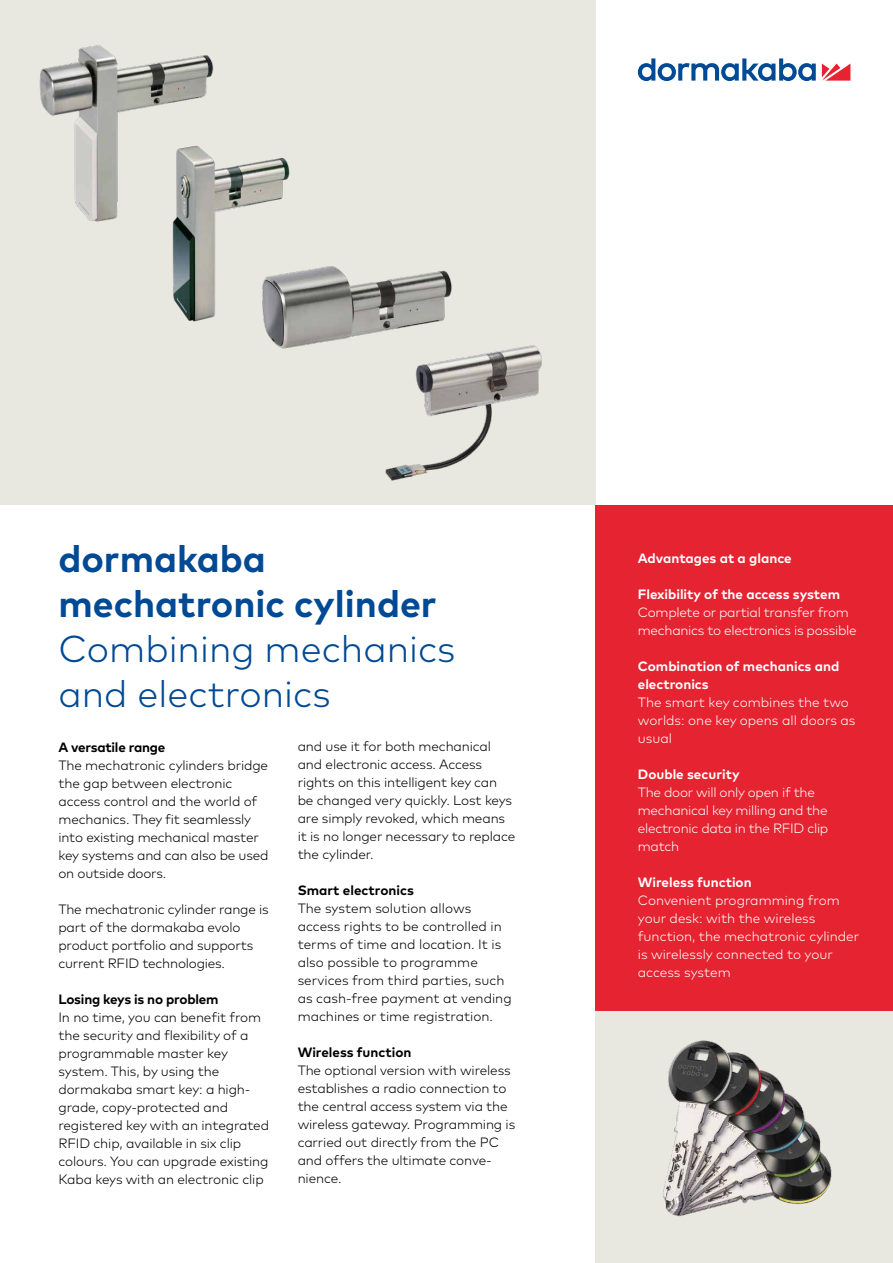
<style>
.page{position:relative;width:893px;height:1263px;background:#fff}
.page>*{position:absolute;margin:0;border:0;box-sizing:border-box;transform-origin:0 0}
.t1{font:300 37.5px/45px "Mark Pro";color:#004994}
.t2{font:700 37.5px/45px "Mark Pro";color:#004994}
.t3{font:300 13.5px/18px "Mark Pro";letter-spacing:-.01em;color:#000}
.t4{font:300 13.5px/18px "Mark Pro";letter-spacing:-.01em;color:#fff}
.t5{font:700 13.5px/18px "Mark Pro";color:#fff}
.t6{font:700 13.5px "Mark Pro";letter-spacing:-.015em;color:#000}
</style>
<div class="page">
<svg style="left:822px;top:64px;width:28px;height:17px"></svg>
<svg style="left:638px;top:58px;width:178px;height:23px"></svg>
<div style="left:0;top:0;width:595px;height:505px;background:#e9e8e0"></div>
<img style="left:172px;top:157px;width:118px;height:165px">
<img style="left:40px;top:45px;width:201px;height:201px">
<img style="left:240px;top:240px;width:212px;height:109px">
<img style="left:361px;top:334px;width:181px;height:147px">
<div style="left:595px;top:1010px;width:298px;height:253px;background:#e9e8e0"></div>
<img style="left:662px;top:1040px;width:170px;height:177px">
<div style="left:595px;top:505px;width:298px;height:505px;background:#e62330"></div>
<h1 class="t2" style="left:58px;top:533px;width:380px">dormakaba mechatronic cylinder</h1>
<h1 class="t1" style="left:58px;top:623px;width:399px">Combining mechanics and electronics</h1>
<p class="t6" style="left:58px;top:736px;width:108px">A versatile range</p>
<p class="t3" style="left:58px;top:755px;width:212px">The mechatronic cylinders bridge the gap between electronic access control and the world of mechanics. They fit seamlessly into existing mechanical master key systems and can also be used on outside doors.</p>
<p class="t3" style="left:58px;top:899px;width:212px">The mechatronic cylinder range is part of the dormakaba evolo product portfolio and supports current RFID technologies.</p>
<p class="t6" style="left:58px;top:988px;width:162px">Losing keys is no problem</p>
<p class="t3" style="left:58px;top:1007px;width:212px">In no time, you can benefit from the security and flexibility of a programmable master key system. This, by using the dormakaba smart key: a high&shy;grade, copy-protected and registered key with an integrated<br>RFID chip, available in six clip colours. You can upgrade existing<br>Kaba keys with an electronic clip</p>
<p class="t3" style="left:298px;top:737px;width:219px">and use it for both mechanical and electronic access. Access rights on this intelligent key can be changed very quickly. Lost keys are simply revoked, which means it is no longer necessary to replace the cylinder.</p>
<p class="t6" style="left:298px;top:880px;width:118px">Smart electronics</p>
<p class="t3" style="left:298px;top:899px;width:216px">The system solution allows access rights to be controlled in terms of time and location. It is also possible to programme services from third parties, such as cash-free payment at vending machines or time registration.</p>
<p class="t6" style="left:298px;top:1042px;width:115px">Wireless function</p>
<p class="t3" style="left:298px;top:1061px;width:219px">The optional version with wireless establishes a radio connection to the central access system via the wireless gateway. Programming is carried out directly from the PC and offers the ultimate conve&shy;nience.</p>
<p class="t5" style="left:638px;top:548px;width:155px">Advantages at a glance</p>
<p class="t5" style="left:638px;top:584px;width:204px">Flexibility of the access system</p>
<p class="t4" style="left:638px;top:602px;width:220px">Complete or partial transfer from mechanics to electronics is possible</p>
<p class="t5" style="left:638px;top:656px;width:203px">Combination of mechanics and electronics</p>
<p class="t4" style="left:638px;top:692px;width:219px">The smart key combines the two worlds: one key opens all doors as usual</p>
<p class="t5" style="left:638px;top:764px;width:103px">Double security</p>
<p class="t4" style="left:638px;top:782px;width:192px">The door will only open if the mechanical key milling and the electronic data in the RFID clip match</p>
<p class="t5" style="left:638px;top:872px;width:115px">Wireless function</p>
<p class="t4" style="left:638px;top:890px;width:223px">Convenient programming from your desk: with the wireless function, the mechatronic cylinder is wirelessly connected to your access system</p>
</div>
